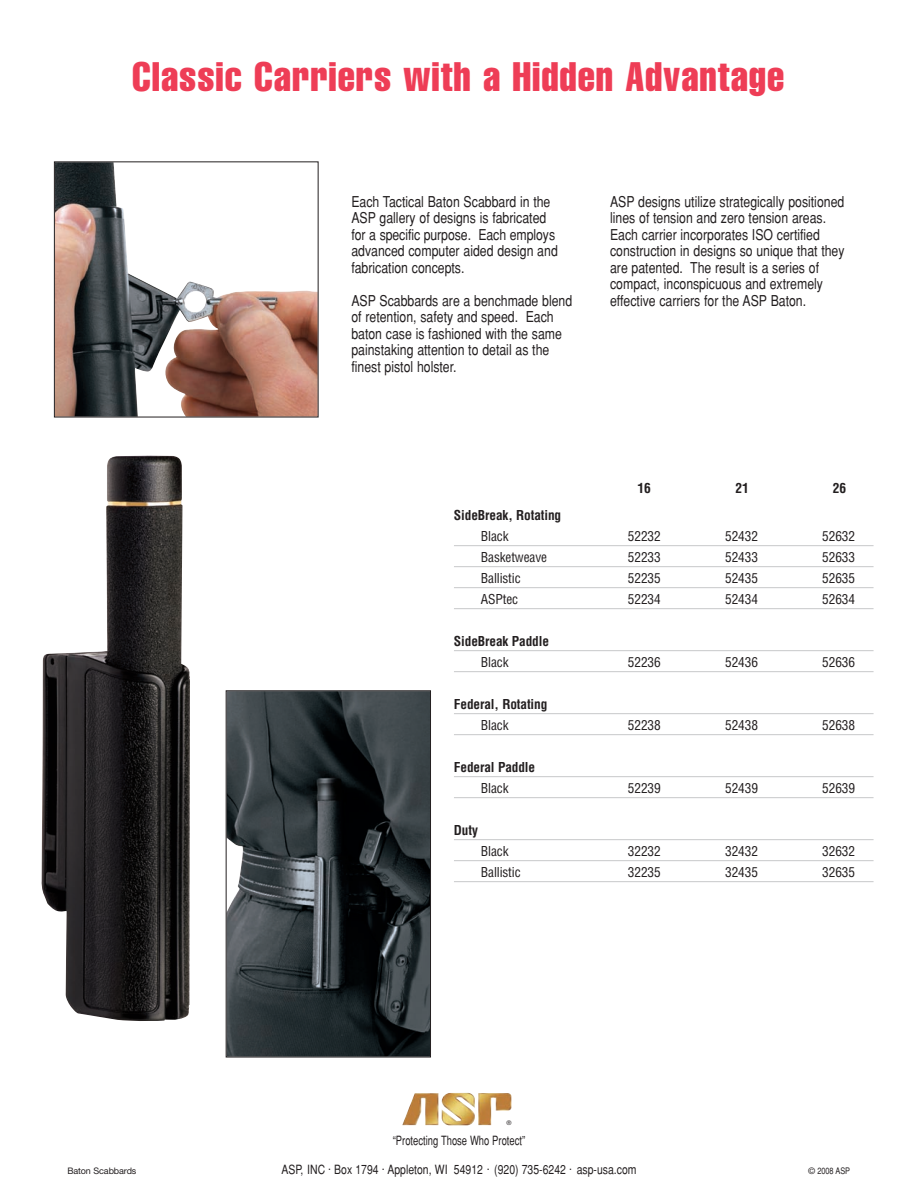
<style>
.page{position:relative;width:918px;height:1188px;background:#fff}
.page>*{position:absolute;margin:0;border:0;box-sizing:border-box;transform-origin:0 0}
.t1{font:extra-condensed 40.5px "Helvetica";letter-spacing:.025em;color:#ee3d56}
.t2{font:condensed 15px/16.5px "Helvetica";color:#231f20}
.t3{font:700 condensed 13.5px "Helvetica";color:#231f20}
.t4{font:condensed 13.35px "Helvetica";letter-spacing:-.01em;color:#231f20}
.t5{font:700 condensed 13.35px "Helvetica";letter-spacing:-.01em;color:#231f20}
.t6{font:condensed 12.75px "Helvetica";color:#231f20}
.t7{font:condensed 12.75px "Helvetica";color:#231f20;scale:.9 1}
.t8{font:9px "Helvetica Neue";letter-spacing:-.01em;color:#231f20}
.t9{font:condensed 9px "Helvetica";letter-spacing:-.01em;color:#231f20}
.t10{font:6.3px "Helvetica Neue";color:#231f20}
.s1{font-family:"Helvetica Neue";font-stretch:normal}
</style>
<div class="page">
<img style="left:228px;top:692px;width:201px;height:363px">
<div style="left:226px;top:690px;width:205px;height:367px;border:1px solid #231f20"></div>
<hr style="left:454px;top:545px;width:420px;height:1px;background:#c7c8ca">
<hr style="left:454px;top:566px;width:420px;height:1px;background:#c7c8ca">
<hr style="left:454px;top:587px;width:420px;height:1px;background:#c7c8ca">
<hr style="left:454px;top:608px;width:420px;height:1px;background:#c7c8ca">
<hr style="left:454px;top:650px;width:420px;height:1px;background:#c7c8ca">
<hr style="left:454px;top:671px;width:420px;height:1px;background:#c7c8ca">
<hr style="left:454px;top:713px;width:420px;height:1px;background:#c7c8ca">
<hr style="left:454px;top:734px;width:420px;height:1px;background:#c7c8ca">
<hr style="left:454px;top:776px;width:420px;height:1px;background:#c7c8ca">
<hr style="left:454px;top:797px;width:420px;height:1px;background:#c7c8ca">
<hr style="left:454px;top:839px;width:420px;height:1px;background:#c7c8ca">
<hr style="left:454px;top:860px;width:420px;height:1px;background:#c7c8ca">
<hr style="left:454px;top:881px;width:420px;height:1px;background:#c7c8ca">
<img style="left:56px;top:163px;width:261px;height:252px">
<div style="left:54px;top:161px;width:265px;height:256px;border:1px solid #231f20"></div>
<img style="left:42px;top:456px;width:148px;height:565px">
<img style="left:402px;top:1093px;width:109px;height:32px">
<h1 class="t1" style="left:132px;top:62px;width:654px">Classic Carriers with a Hidden Advantage</h1>
<p class="t2" style="left:351px;top:193px;width:208px">Each Tactical Baton Scabbard in the ASP gallery of designs is fabricated for a specific purpose. Each employs advanced computer aided design and fabrication concepts.</p>
<p class="t2" style="left:351px;top:292px;width:222px">ASP Scabbards are a benchmade blend of retention, safety and speed. Each baton case is fashioned with the same painstaking attention to detail as the finest pistol holster.</p>
<p class="t2" style="left:610px;top:193px;width:236px">ASP designs utilize strategically positioned lines of tension and zero tension areas.<br>Each carrier incorporates ISO certified construction in designs so unique that they are patented. The result is a series of compact, inconspicuous and extremely effective carriers for the ASP Baton.</p>
<p class="t3" style="left:638px;top:480px;width:15px">16</p>
<p class="t3" style="left:735px;top:480px;width:15px">21</p>
<p class="t3" style="left:833px;top:480px;width:15px">26</p>
<p class="t5" style="left:454px;top:508px;width:109px">SideBreak, Rotating</p>
<p class="t4" style="left:481px;top:529px;width:29px">Black</p>
<p class="t4" style="left:628px;top:529px;width:34px">52232</p>
<p class="t4" style="left:725px;top:529px;width:34px">52432</p>
<p class="t4" style="left:822px;top:529px;width:34px">52632</p>
<p class="t4" style="left:481px;top:550px;width:68px">Basketweave</p>
<p class="t4" style="left:628px;top:550px;width:34px">52233</p>
<p class="t4" style="left:725px;top:550px;width:34px">52433</p>
<p class="t4" style="left:822px;top:550px;width:34px">52633</p>
<p class="t4" style="left:481px;top:571px;width:41px">Ballistic</p>
<p class="t4" style="left:628px;top:571px;width:34px">52235</p>
<p class="t4" style="left:725px;top:571px;width:34px">52435</p>
<p class="t4" style="left:822px;top:571px;width:34px">52635</p>
<p class="t4" style="left:481px;top:592px;width:39px">ASPtec</p>
<p class="t4" style="left:628px;top:592px;width:34px">52234</p>
<p class="t4" style="left:725px;top:592px;width:34px">52434</p>
<p class="t4" style="left:822px;top:592px;width:34px">52634</p>
<p class="t5" style="left:454px;top:634px;width:97px">SideBreak Paddle</p>
<p class="t4" style="left:481px;top:655px;width:29px">Black</p>
<p class="t4" style="left:628px;top:655px;width:34px">52236</p>
<p class="t4" style="left:725px;top:655px;width:34px">52436</p>
<p class="t4" style="left:822px;top:655px;width:34px">52636</p>
<p class="t5" style="left:454px;top:697px;width:95px">Federal, Rotating</p>
<p class="t4" style="left:481px;top:718px;width:29px">Black</p>
<p class="t4" style="left:628px;top:718px;width:34px">52238</p>
<p class="t4" style="left:725px;top:718px;width:34px">52438</p>
<p class="t4" style="left:822px;top:718px;width:34px">52638</p>
<p class="t5" style="left:454px;top:760px;width:83px">Federal Paddle</p>
<p class="t4" style="left:481px;top:781px;width:29px">Black</p>
<p class="t4" style="left:628px;top:781px;width:34px">52239</p>
<p class="t4" style="left:725px;top:781px;width:34px">52439</p>
<p class="t4" style="left:822px;top:781px;width:34px">52639</p>
<p class="t5" style="left:454px;top:823px;width:26px">Duty</p>
<p class="t4" style="left:481px;top:844px;width:29px">Black</p>
<p class="t4" style="left:628px;top:844px;width:34px">32232</p>
<p class="t4" style="left:725px;top:844px;width:34px">32432</p>
<p class="t4" style="left:822px;top:844px;width:34px">32632</p>
<p class="t4" style="left:481px;top:865px;width:41px">Ballistic</p>
<p class="t4" style="left:628px;top:865px;width:34px">32235</p>
<p class="t4" style="left:725px;top:865px;width:34px">32435</p>
<p class="t4" style="left:822px;top:865px;width:34px">32635</p>
<p class="t10" style="left:506px;top:1120px;width:7px">®</p>
<p class="t7" style="left:393px;top:1133px;width:149px">“Protecting Those Who Protect”</p>
<p class="t6" style="left:281px;top:1162px;width:357px">ASP, INC . Box 1794 . Appleton, WI 54912 . (920) 735-6242 . asp-usa.com</p>
<p class="t8" style="left:67px;top:1167px;width:71px">Baton Scabbards</p>
<p class="t9" style="left:808px;top:1166px;width:43px"><span class="s1">©</span> 2008 ASP</p>
</div>
